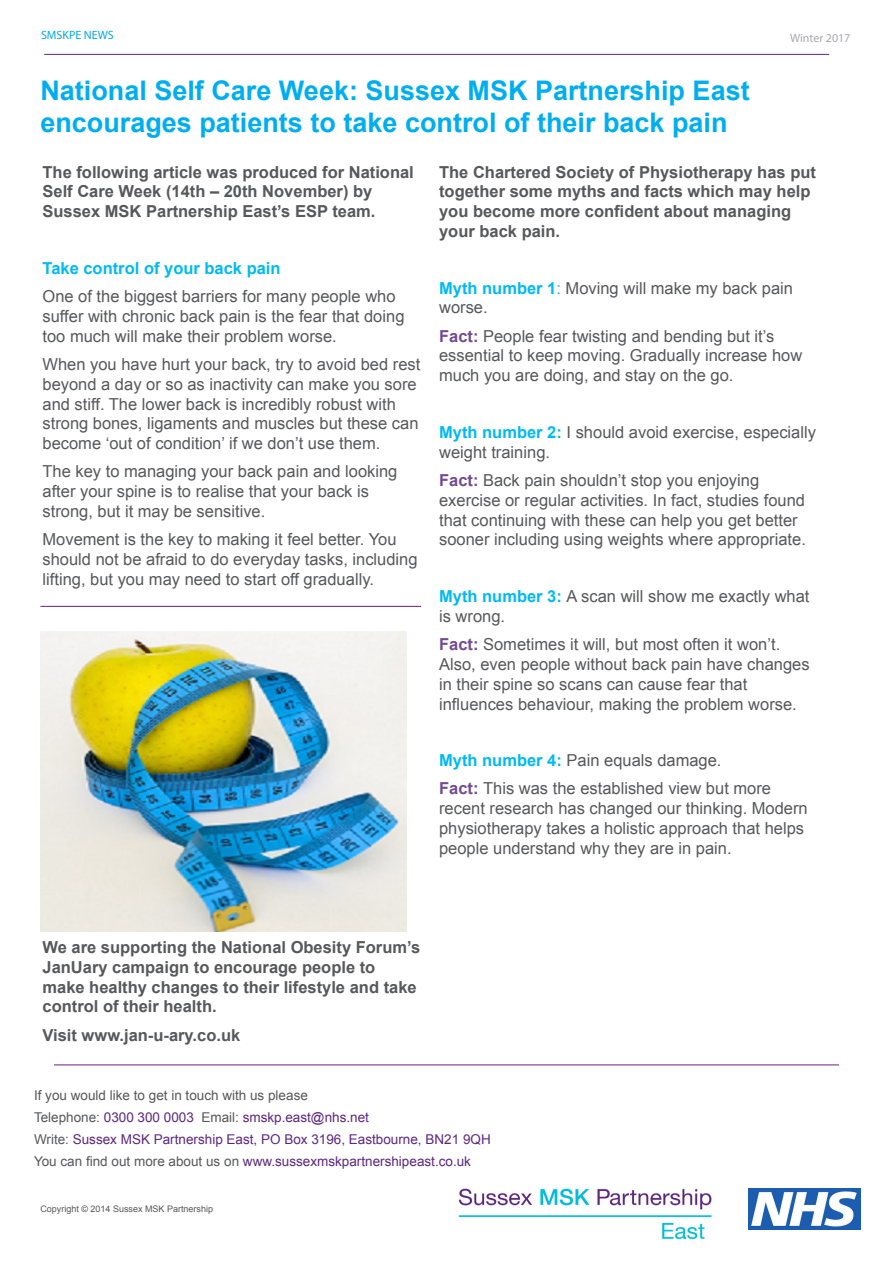
<style>
.page{position:relative;width:893px;height:1263px;background:#fff}
.page>*{position:absolute;margin:0;border:0;box-sizing:border-box;transform-origin:0 0}
.t1{font:700 27px/31.5px "Arial";color:#00aeef}
.t2{font:16.5px/19.8px "Arial";color:#57585a}
.t3{font:700 16.5px/19.8px "Arial";color:#57585a}
.t4{font:700 16.5px "Arial";color:#00baf1}
.t5{font:13.5px "Arial";color:#5d277f}
.t6{font:13.5px "Arial";color:#57585a}
.t7{font:12px "Myriad Pro";color:#08aae2}
.t8{font:12px "Myriad Pro";color:#a8a9ad}
.t9{font:9px "Arial";color:#57585a}
.s1{font-weight:700;color:#00baf1}
.s2{color:#00baf1}
.s3{font-weight:700;color:#744b92}
.s4{color:#57585a}
</style>
<div class="page">
<hr style="left:54px;top:1064px;width:785px;height:1px;background:#6c1f7d">
<img style="left:458px;top:1188px;width:254px;height:52px">
<img style="left:748px;top:1188px;width:112px;height:42px">
<hr style="left:44px;top:54px;width:785px;height:1px;background:#5d277f">
<hr style="left:40px;top:606px;width:381px;height:1px;background:#6c1f7d">
<img style="left:40px;top:631px;width:366px;height:300px">
<p class="t7" style="left:41px;top:27px;width:74px">SMSKPE NEWS</p>
<p class="t8" style="left:790px;top:31px;width:62px">Winter 2017</p>
<p class="t1" style="left:40px;top:76px;width:711px">National Self Care Week: Sussex MSK Partnership East encourages patients to take control of their back pain</p>
<p class="t3" style="left:43px;top:162px;width:373px">The following article was produced for National<br>Self Care Week (14th – 20th November) by<br>Sussex MSK Partnership East’s ESP team.</p>
<p class="t3" style="left:439px;top:162px;width:378px">The Chartered Society of Physiotherapy has put together some myths and facts which may help you become more confident about managing your back pain.</p>
<p class="t4" style="left:43px;top:257px;width:240px">Take control of your back pain</p>
<p class="t2" style="left:43px;top:286px;width:363px">One of the biggest barriers for many people who suffer with chronic back pain is the fear that doing too much will make their problem worse.</p>
<p class="t2" style="left:43px;top:354px;width:379px">When you have hurt your back, try to avoid bed rest beyond a day or so as inactivity can make you sore and stiff. The lower back is incredibly robust with strong bones, ligaments and muscles but these can become ‘out of condition’ if we don’t use them.</p>
<p class="t2" style="left:43px;top:462px;width:356px">The key to managing your back pain and looking after your spine is to realise that your back is strong, but it may be sensitive.</p>
<p class="t2" style="left:43px;top:530px;width:377px">Movement is the key to making it feel better. You should not be afraid to do everyday tasks, including lifting, but you may need to start off gradually.</p>
<p class="t2" style="left:439px;top:278px;width:355px"><span class="s1">Myth number 1</span><span class="s2">:</span> Moving will make my back pain worse.</p>
<p class="t2" style="left:439px;top:326px;width:365px"><span class="s3">Fact:</span> People fear twisting and bending but it’s essential to keep moving. Gradually increase how much you are doing, and stay on the go.</p>
<p class="t2" style="left:439px;top:422px;width:378px"><span class="s1">Myth number 2:</span> I should avoid exercise, especially weight training.</p>
<p class="t2" style="left:439px;top:470px;width:368px"><span class="s3">Fact:</span> Back pain shouldn’t stop you enjoying exercise or regular activities. In fact, studies found that continuing with these can help you get better sooner including using weights where appropriate.</p>
<p class="t2" style="left:439px;top:586px;width:372px"><span class="s1">Myth number 3:</span> A scan will show me exactly what is wrong.</p>
<p class="t2" style="left:439px;top:635px;width:372px"><span class="s3">Fact:</span> Sometimes it will, but most often it won’t.<br>Also, even people without back pain have changes in their spine so scans can cause fear that influences behaviour, making the problem worse.</p>
<p class="t2" style="left:439px;top:751px;width:284px"><span class="s1">Myth number 4:</span> Pain equals damage.</p>
<p class="t2" style="left:439px;top:779px;width:370px"><span class="s3">Fact:</span> This was the established view but more recent research has changed our thinking. Modern physiotherapy takes a holistic approach that helps people understand why they are in pain.</p>
<p class="t3" style="left:43px;top:938px;width:379px">We are supporting the National Obesity Forum’s JanUary campaign to encourage people to make healthy changes to their lifestyle and take control of their health.</p>
<p class="t3" style="left:43px;top:1025px;width:199px">Visit www.jan-u-ary.co.uk</p>
<p class="t6" style="left:34px;top:1086px;width:275px">If you would like to get in touch with us please</p>
<p class="t5" style="left:34px;top:1108px;width:336px"><span class="s4">Telephone:</span> 0300 300 0003 <span class="s4">Email:</span> smskp.east@nhs.net</p>
<p class="t5" style="left:34px;top:1130px;width:458px"><span class="s4">Write:</span> Sussex MSK Partnership East, PO Box 3196, Eastbourne, BN21 9QH</p>
<p class="t5" style="left:34px;top:1153px;width:438px"><span class="s4">You can find out more about us on</span> www.sussexmskpartnershipeast.co.uk</p>
<p class="t9" style="left:40px;top:1202px;width:174px">Copyright © 2014 Sussex MSK Partnership</p>
</div>
